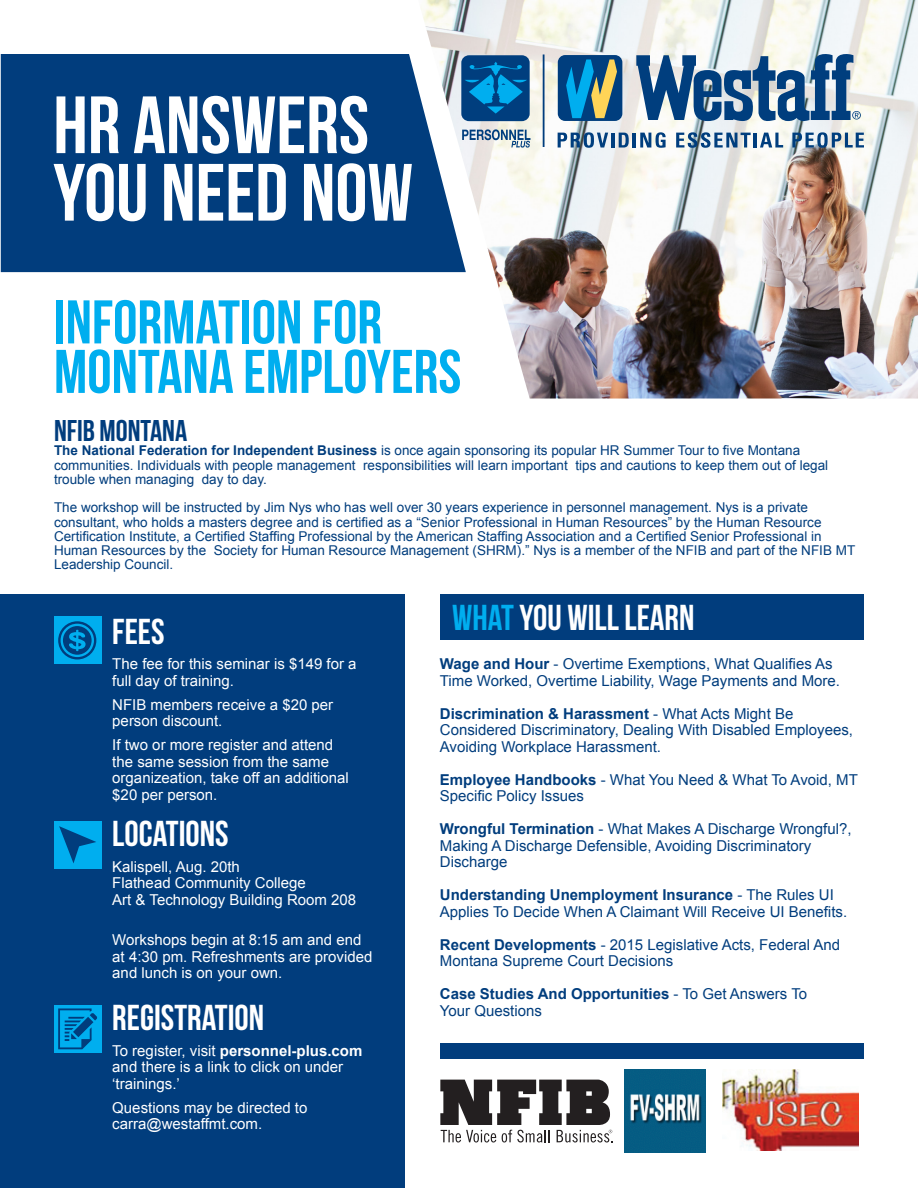
<style>
.page{position:relative;width:918px;height:1188px;background:#fff}
.page>*{position:absolute;margin:0;border:0;box-sizing:border-box;transform-origin:0 0}
.t1{font:81px/67.5px "Bebas Neue";color:#fff}
.t2{font:61.5px/49.5px "Bebas Neue";color:#00aeef}
.t3{font:36px "Bebas Neue";color:#fff}
.t4{font:30px "Bebas Neue";color:#013d7d}
.t5{font:15px/16.5px "Arial";color:#013d7d}
.t6{font:15px/16.5px "Arial";color:#fff}
.t7{font:13.5px/14.2px "Arial";color:#013d7d}
.s1{font-weight:700}
.s2{color:#00aeef}
</style>
<div class="page">
<img style="left:723px;top:1070px;width:136px;height:81px">
<div style="left:440px;top:594px;width:424px;height:45px;background:#013d7d"></div>
<div style="left:0;top:595px;width:404px;height:593px;background:#013d7d"></div>
<div style="left:1px;top:54px;width:417px;height:218px;background:#013d7d"></div>
<img style="left:418px;top:0;width:500px;height:399px">
<div style="left:54px;top:617px;width:48px;height:47px;background:#00aeef"></div>
<div style="left:558px;top:55px;width:64px;height:66px;background:#003e7e;border-radius:7px"></div>
<svg style="left:558px;top:132px;width:50px;height:16px"></svg>
<hr style="left:611px;top:133px;width:3px;height:15px;background:#003e7e">
<svg style="left:619px;top:133px;width:10px;height:15px"></svg>
<hr style="left:633px;top:133px;width:3px;height:15px;background:#003e7e">
<svg style="left:640px;top:132px;width:26px;height:16px"></svg>
<svg style="left:676px;top:132px;width:75px;height:16px"></svg>
<hr style="left:754px;top:133px;width:3px;height:15px;background:#003e7e">
<svg style="left:760px;top:133px;width:23px;height:15px"></svg>
<svg style="left:792px;top:132px;width:72px;height:16px"></svg>
<svg style="left:636px;top:54px;width:225px;height:68px"></svg>
<svg style="left:566px;top:59px;width:51px;height:59px"></svg>
<hr style="left:543px;top:54px;width:2px;height:93px;background:#013d7d">
<div style="left:461px;top:55px;width:69px;height:66px;background:#003e7e;border-radius:8px"></div>
<svg style="left:465px;top:62px;width:62px;height:52px"></svg>
<svg style="left:462px;top:129px;width:68px;height:19px"></svg>
<svg style="left:58px;top:621px;width:38px;height:38px"></svg>
<div style="left:54px;top:821px;width:48px;height:48px;background:#00aeef"></div>
<div style="left:54px;top:1005px;width:48px;height:48px;background:#00aeef"></div>
<svg style="left:58px;top:1008px;width:39px;height:41px"></svg>
<svg style="left:59px;top:826px;width:37px;height:37px"></svg>
<svg style="left:440px;top:1080px;width:173px;height:63px"></svg>
<div style="left:440px;top:1043px;width:424px;height:15px;background:#013d7d"></div>
<img style="left:624px;top:1070px;width:82px;height:83px">
<p class="t1" style="left:53px;top:90px;width:361px">HR ANSWERS<br>YOU NEED NOW</p>
<p class="t2" style="left:54px;top:297px;width:409px">INFORMATION FOR<br>MONTANA EMPLOYERS</p>
<p class="t4" style="left:54px;top:414px;width:135px">NFIB MONTANA</p>
<p class="t7" style="left:54px;top:444px;width:776px"><span class="s1">The National Federation for Independent Business</span> is once again sponsoring its popular HR Summer Tour to five Montana communities. Individuals with people management responsibilities will learn important tips and cautions to keep them out of legal trouble when managing day to day.</p>
<p class="t7" style="left:54px;top:501px;width:803px">The workshop will be instructed by Jim Nys who has well over 30 years experience in personnel management. Nys is a private consultant, who holds a masters degree and is certified as a “Senior Professional in Human Resources” by the Human Resource Certification Institute, a Certified Staffing Professional by the American Staffing Association and a Certified Senior Professional in Human Resources by the Society for Human Resource Management (SHRM).” Nys is a member of the NFIB and part of the NFIB MT Leadership Council.</p>
<p class="t3" style="left:452px;top:598px;width:244px"><span class="s2">WHAT</span>YOU WILL LEARN</p>
<p class="t5" style="left:440px;top:656px;width:402px"><span class="s1">Wage and Hour</span> - Overtime Exemptions, What Qualifies As<br>Time Worked, Overtime Liability, Wage Payments and More.</p>
<p class="t5" style="left:440px;top:705px;width:415px"><span class="s1">Discrimination &amp; Harassment</span> - What Acts Might Be<br>Considered Discriminatory, Dealing With Disabled Employees,<br>Avoiding Workplace Harassment.</p>
<p class="t5" style="left:440px;top:771px;width:419px"><span class="s1">Employee Handbooks</span> - What You Need &amp; What To Avoid, MT<br>Specific Policy Issues</p>
<p class="t5" style="left:440px;top:821px;width:413px"><span class="s1">Wrongful Termination</span> - What Makes A Discharge Wrongful?,<br>Making A Discharge Defensible, Avoiding Discriminatory<br>Discharge</p>
<p class="t5" style="left:440px;top:887px;width:409px"><span class="s1">Understanding Unemployment Insurance</span> - The Rules UI<br>Applies To Decide When A Claimant Will Receive UI Benefits.</p>
<p class="t5" style="left:440px;top:936px;width:402px"><span class="s1">Recent Developments</span> - 2015 Legislative Acts, Federal And<br>Montana Supreme Court Decisions</p>
<p class="t5" style="left:440px;top:986px;width:369px"><span class="s1">Case Studies And Opportunities</span> - To Get Answers To<br>Your Questions</p>
<p class="t3" style="left:112px;top:611px;width:54px">FEES</p>
<p class="t6" style="left:112px;top:656px;width:246px">The fee for this seminar is $149 for a full day of training.</p>
<p class="t6" style="left:112px;top:696px;width:222px">NFIB members receive a $20 per person discount.</p>
<p class="t6" style="left:112px;top:737px;width:238px">If two or more register and attend the same session from the same organizeation, take off an additional $20 per person.</p>
<p class="t3" style="left:112px;top:814px;width:118px">LOCATIONS</p>
<p class="t6" style="left:112px;top:858px;width:129px">Kalispell, Aug. 20th</p>
<p class="t6" style="left:112px;top:875px;width:245px">Flathead Community College<br>Art &amp; Technology Building Room 208</p>
<p class="t6" style="left:112px;top:932px;width:262px">Workshops begin at 8:15 am and end at 4:30 pm. Refreshments are provided and lunch is on your own.</p>
<p class="t3" style="left:112px;top:998px;width:153px">REGISTRATION</p>
<p class="t6" style="left:112px;top:1043px;width:252px">To register, visit <span class="s1">personnel-plus.com </span>and there is a link to click on under ‘trainings.’</p>
<p class="t6" style="left:112px;top:1100px;width:197px">Questions may be directed to carra@westaffmt.com.</p>
</div>
